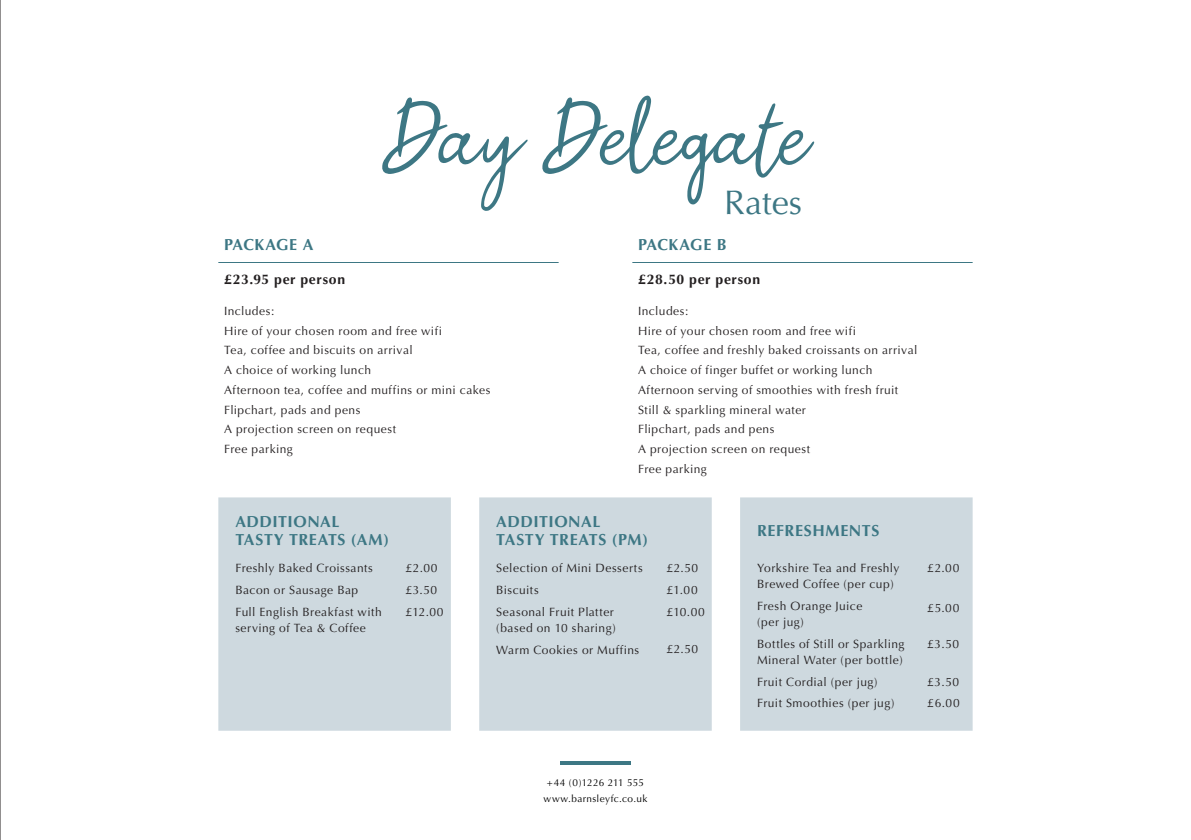
<style>
.page{position:relative;width:1191px;height:840px;background:#fff}
.page>*{position:absolute;margin:0;border:0;box-sizing:border-box;transform-origin:0 0}
.t1{font:91px "Paul Signature";color:#3d7784}
.t2{font:34px "Optima";color:#3d7784}
.t3{font:700 16px/18px "Optima";letter-spacing:.035em;color:#3d7784}
.t4{font:700 14px "Optima";letter-spacing:.045em;color:#231f20}
.t5{font:12px/16px "Optima";letter-spacing:.04em;color:#231f20}
.t6{font:10px/16px "Optima";letter-spacing:.035em;color:#000;text-align:center}
</style>
<div class="page">
<svg style="left:560px;top:761px;width:70px;height:3px"></svg>
<hr style="left:218px;top:262px;width:340px;height:1px;background:#3d7784">
<hr style="left:632px;top:262px;width:340px;height:1px;background:#3d7784">
<hr style="left:0;top:0;width:1px;height:839px;background:#231f20">
<svg style="left:218px;top:497px;width:754px;height:233px;background:#d1dbe1"></svg>
<p class="t1" style="left:381px;top:77px;width:430px">Day Delegate</p>
<p class="t2" style="left:724px;top:182px;width:79px">Rates</p>
<p class="t3" style="left:224px;top:235px;width:91px">PACKAGE A</p>
<p class="t3" style="left:638px;top:235px;width:90px">PACKAGE B</p>
<p class="t4" style="left:224px;top:271px;width:123px">£23.95 per person</p>
<p class="t5" style="left:224px;top:303px;width:52px">Includes:</p>
<p class="t5" style="left:224px;top:323px;width:219px">Hire of your chosen room and free wifi</p>
<p class="t5" style="left:224px;top:342px;width:190px">Tea, coffee and biscuits on arrival</p>
<p class="t5" style="left:224px;top:362px;width:149px">A choice of working lunch</p>
<p class="t5" style="left:224px;top:382px;width:268px">Afternoon tea, coffee and muffins or mini cakes</p>
<p class="t5" style="left:224px;top:401px;width:138px">Flipchart, pads and pens</p>
<p class="t5" style="left:224px;top:421px;width:174px">A projection screen on request</p>
<p class="t5" style="left:224px;top:441px;width:70px">Free parking</p>
<p class="t4" style="left:638px;top:271px;width:124px">£28.50 per person</p>
<p class="t5" style="left:638px;top:303px;width:52px">Includes:</p>
<p class="t5" style="left:638px;top:323px;width:219px">Hire of your chosen room and free wifi</p>
<p class="t5" style="left:638px;top:342px;width:281px">Tea, coffee and freshly baked croissants on arrival</p>
<p class="t5" style="left:638px;top:362px;width:236px">A choice of finger buffet or working lunch</p>
<p class="t5" style="left:638px;top:382px;width:262px">Afternoon serving of smoothies with fresh fruit</p>
<p class="t5" style="left:638px;top:401px;width:169px">Still &amp; sparkling mineral water</p>
<p class="t5" style="left:638px;top:421px;width:138px">Flipchart, pads and pens</p>
<p class="t5" style="left:638px;top:441px;width:174px">A projection screen on request</p>
<p class="t5" style="left:638px;top:460px;width:70px">Free parking</p>
<p class="t3" style="left:235px;top:513px;width:155px">ADDITIONAL<br>TASTY TREATS (AM)</p>
<p class="t3" style="left:496px;top:513px;width:153px">ADDITIONAL<br>TASTY TREATS (PM)</p>
<p class="t3" style="left:757px;top:522px;width:124px">REFRESHMENTS</p>
<p class="t5" style="left:235px;top:560px;width:139px">Freshly Baked Croissants</p>
<p class="t5" style="left:235px;top:582px;width:124px">Bacon or Sausage Bap</p>
<p class="t5" style="left:235px;top:603px;width:148px">Full English Breakfast with serving of Tea &amp; Coffee</p>
<p class="t5" style="left:496px;top:560px;width:148px">Selection of Mini Desserts</p>
<p class="t5" style="left:496px;top:582px;width:44px">Biscuits</p>
<p class="t5" style="left:496px;top:603px;width:121px">Seasonal Fruit Platter (based on 10 sharing)</p>
<p class="t5" style="left:496px;top:641px;width:145px">Warm Cookies or Muffins</p>
<p class="t5" style="left:757px;top:560px;width:144px">Yorkshire Tea and Freshly<br>Brewed Coffee (per cup)</p>
<p class="t5" style="left:757px;top:598px;width:107px">Fresh Orange Juice (per jug)</p>
<p class="t5" style="left:757px;top:635px;width:149px">Bottles of Still or Sparkling<br>Mineral Water (per bottle)</p>
<p class="t5" style="left:757px;top:673px;width:122px">Fruit Cordial (per jug)</p>
<p class="t5" style="left:757px;top:695px;width:139px">Fruit Smoothies (per jug)</p>
<p class="t5" style="left:405px;top:560px;width:34px">£2.00</p>
<p class="t5" style="left:405px;top:582px;width:33px">£3.50</p>
<p class="t5" style="left:405px;top:603px;width:40px">£12.00</p>
<p class="t5" style="left:666px;top:560px;width:33px">£2.50</p>
<p class="t5" style="left:666px;top:582px;width:33px">£1.00</p>
<p class="t5" style="left:666px;top:603px;width:40px">£10.00</p>
<p class="t5" style="left:666px;top:641px;width:33px">£2.50</p>
<p class="t5" style="left:927px;top:560px;width:34px">£2.00</p>
<p class="t5" style="left:927px;top:600px;width:34px">£5.00</p>
<p class="t5" style="left:927px;top:635px;width:33px">£3.50</p>
<p class="t5" style="left:927px;top:673px;width:33px">£3.50</p>
<p class="t5" style="left:927px;top:695px;width:34px">£6.00</p>
<p class="t6" style="left:543px;top:774px;width:105px">+44 (0)1226 211 555 www.barnsleyfc.co.uk</p>
</div>
